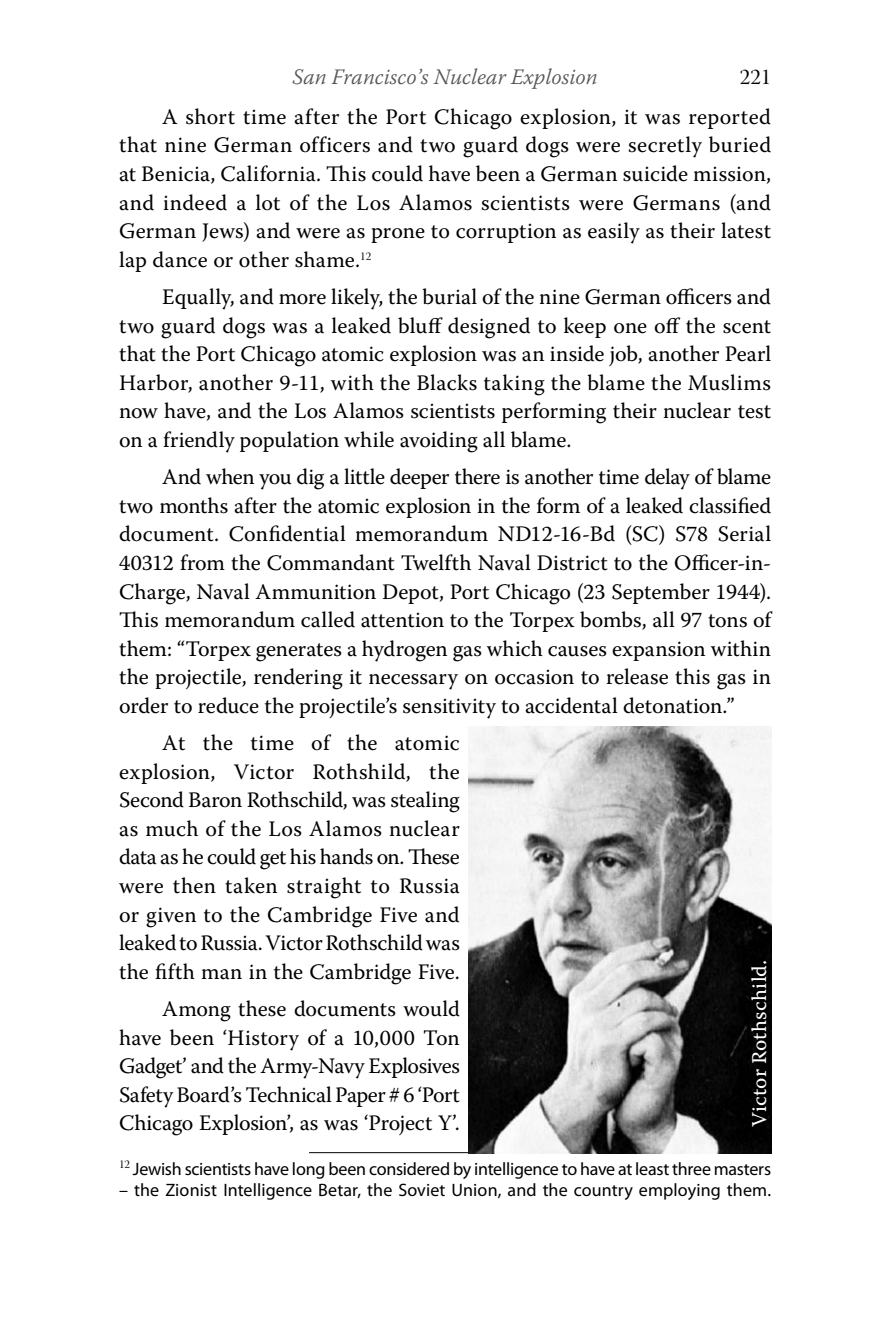
<style>
.page{position:relative;width:879px;height:1321px;background:#fff}
.page>*{position:absolute;margin:0;border:0;box-sizing:border-box;transform-origin:0 0}
.t1{font:22px/28.6px "Warnock Pro";color:#000;text-align:justify}
.t2{font:italic 300 22px "Warnock Pro";color:#555557}
.t3{font:22px "Warnock Pro Disp";color:#000}
.t4{font:21px "Warnock Pro Capt";color:#fff}
.t5{font:18px "Myriad Pro";letter-spacing:-.005em;color:#000}
</style>
<div class="page">
<hr style="left:309px;top:1152px;width:272px;height:1px;background:#000">
<img style="left:468px;top:726px;width:303px;height:427px">
<p class="t2" style="left:292px;top:64px;width:307px">San Francisco’s Nuclear Explosion</p>
<p class="t3" style="left:740px;top:65px;width:29px">221</p>
<p class="t1" style="left:119px;top:102px;width:653px;text-indent:43px">A short time after the Port Chicago explosion, it was reported that nine German officers and two guard dogs were secretly buried at Benicia, California. This could have been a German suicide mission, and indeed a lot of the Los Alamos scientists were Germans (and German Jews) and were as prone to corruption as easily as their latest lap dance or other shame.<sup>1</sup> <sup>2</sup></p>
<p class="t1" style="left:119px;top:282px;width:654px;text-indent:43px">Equally, and more likely, the burial of the nine German officers and two guard dogs was a leaked bluff designed to keep one off the scent that the Port Chicago atomic explosion was an inside job, another Pearl Harbor, another 9-11, with the Blacks taking the blame the Muslims now have, and the Los Alamos scientists performing their nuclear test on a friendly population while avoiding all blame.</p>
<p class="t1" style="left:119px;top:462px;width:653px;text-indent:43px">And when you dig a little deeper there is another time delay of blame two months after the atomic explosion in the form of a leaked classified document. Confidential memorandum ND12-16-Bd (SC) S78 Serial 40312 from the Commandant Twelfth Naval District to the Officer-in-Charge, Naval Ammunition Depot, Port Chicago (23 September 1944).<br>This memorandum called attention to the Torpex bombs, all 97 tons of them: “Torpex generates a hydrogen gas which causes expansion within the projectile, rendering it necessary on occasion to release this gas in order to reduce the projectile’s sensitivity to accidental detonation.”</p>
<p class="t1" style="left:119px;top:728px;width:342px;text-indent:43px">At the time of the atomic explosion, Victor Rothshild, the Second Baron Rothschild, was stealing as much of the Los Alamos nuclear data as he could get his hands on. These were then taken straight to Russia or given to the Cambridge Five and leaked to Russia. Victor Rothschild was the fifth man in the Cambridge Five.</p>
<p class="t1" style="left:119px;top:994px;width:342px;text-indent:43px">Among these documents would have been ‘History of a 10,000 Ton Gadget’ and the Army-Navy Explosives Safety Board’s Technical Paper # 6 ‘Port Chicago Explosion’, as was ‘Project Y’.</p>
<p class="t5" style="left:119px;top:1157px;width:653px"><sup>12</sup> Jewish scientists have long been considered by intelligence to have at least three masters</p>
<p class="t5" style="left:119px;top:1179px;width:653px">– the Zionist Intelligence Betar, the Soviet Union, and the country employing them.</p>
<p class="t4" style="left:747px;top:1127px;width:168px;rotate:-90deg">Victor Rothschild.</p>
</div>
